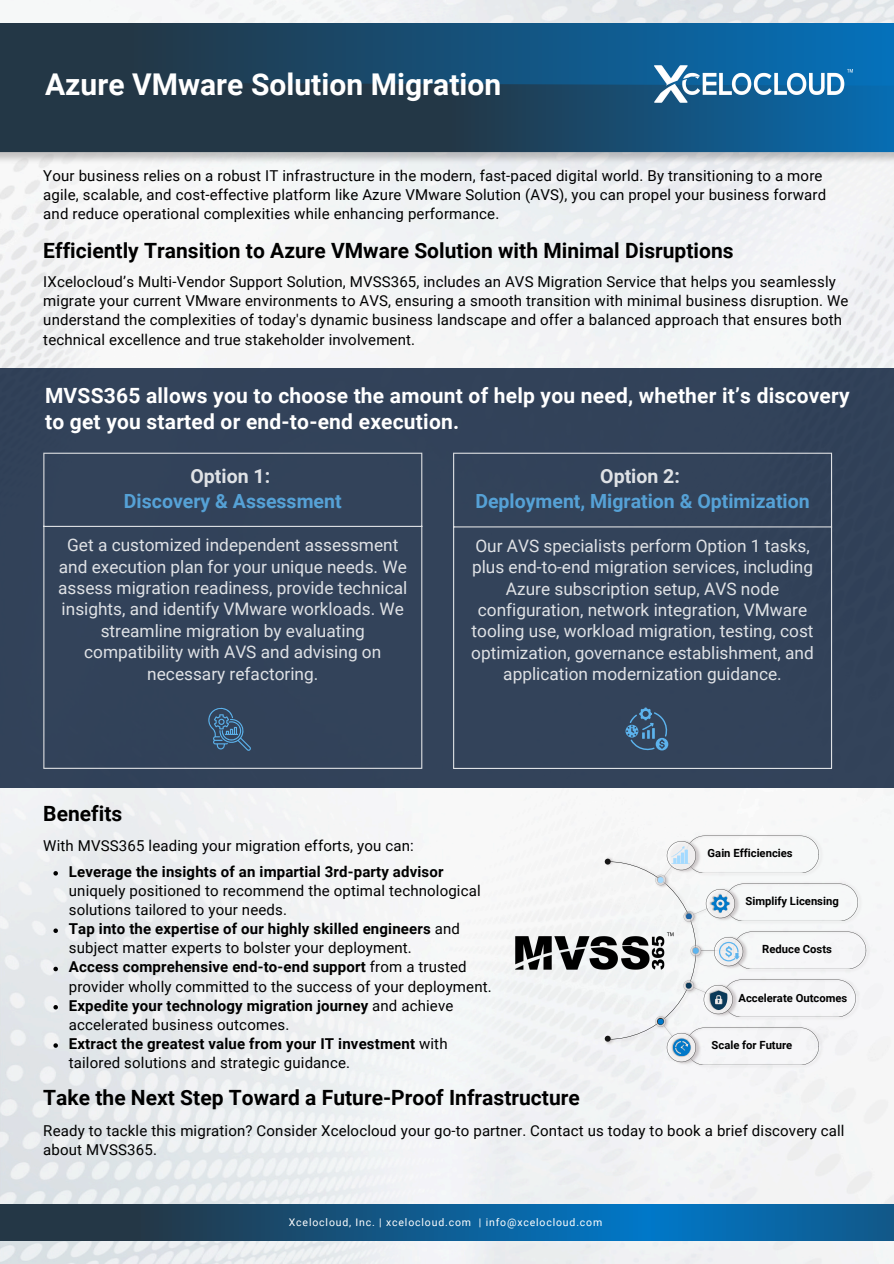
<style>
.page{position:relative;width:894px;height:1264px;background:#fff}
.page>*{position:absolute;margin:0;border:0;box-sizing:border-box;transform-origin:0 0}
.t1{font:700 30px "Roboto";color:#fff}
.t2{font:700 21px "Roboto";color:#000}
.t3{font:700 21px/25.8px "Roboto";letter-spacing:.01em;color:#fff}
.t4{font:700 19.5px "Roboto";color:#5cb3ed}
.t5{font:700 19.5px "Roboto";color:#fff}
.t6{font:17.25px/21.3px "Roboto";color:#fff;text-align:center}
.t7{font:15px/19.2px "Roboto";letter-spacing:.01em;color:#000}
.t8{font:700 15px/19.2px "Roboto";letter-spacing:.01em;color:#000}
.t9{font:700 11.25px "Roboto";color:#000}
.t10{font:10.5px "Roboto";letter-spacing:.08em;color:#fff}
.s1{font-weight:700}
.s2{font-weight:400}
</style>
<div class="page">
<img style="left:0;top:0;width:893px;height:1263px">
<div style="left:0;top:368px;width:893px;height:419px;background:#33435a"></div>
<svg style="left:0;top:1204px;width:893px;height:36px;background:#125786"></svg>
<svg style="left:53px;top:871px;width:5px;height:4px"></svg>
<svg style="left:53px;top:928px;width:5px;height:5px"></svg>
<svg style="left:53px;top:966px;width:5px;height:5px"></svg>
<svg style="left:53px;top:1005px;width:5px;height:4px"></svg>
<svg style="left:53px;top:1043px;width:5px;height:4px"></svg>
<hr style="left:43px;top:454px;width:1px;height:313px;background:#fff">
<hr style="left:421px;top:454px;width:1px;height:313px;background:#fff">
<hr style="left:43px;top:452px;width:379px;height:2px;background:#fff">
<hr style="left:43px;top:526px;width:379px;height:1px;background:#fff">
<hr style="left:43px;top:767px;width:379px;height:2px;background:#fff">
<hr style="left:453px;top:454px;width:1px;height:313px;background:#fff">
<hr style="left:830px;top:454px;width:1px;height:313px;background:#fff">
<hr style="left:453px;top:452px;width:378px;height:2px;background:#fff">
<hr style="left:453px;top:526px;width:378px;height:1px;background:#fff">
<hr style="left:453px;top:767px;width:378px;height:2px;background:#fff">
<svg style="left:208px;top:707px;width:43px;height:43px"></svg>
<svg style="left:625px;top:707px;width:43px;height:44px"></svg>
<img style="left:684px;top:832px;width:140px;height:3px">
<img style="left:865px;top:928px;width:6px;height:45px">
<img style="left:684px;top:1065px;width:140px;height:4px">
<img style="left:666px;top:1065px;width:36px;height:1px">
<svg style="left:604px;top:835px;width:261px;height:230px"></svg>
<img style="left:0;top:152px;width:893px;height:14px">
<svg style="left:0;top:23px;width:893px;height:59px;background:#164e74"></svg>
<svg style="left:0;top:82px;width:893px;height:70px;background:#1c425d"></svg>
<img style="left:515px;top:930px;width:158px;height:41px">
<img style="left:652px;top:65px;width:202px;height:39px">
<h2 class="t1" style="left:45px;top:67px;width:457px">Azure VMware Solution Migration</h2>
<p class="t7" style="left:43px;top:166px;width:784px">Your business relies on a robust IT infrastructure in the modern, fast-paced digital world. By transitioning to a more agile, scalable, and cost-effective platform like Azure VMware Solution (AVS), you can propel your business forward and reduce operational complexities while enhancing performance.</p>
<p class="t2" style="left:43px;top:238px;width:691px">Efficiently Transition to Azure VMware Solution with Minimal Disruptions</p>
<p class="t7" style="left:43px;top:272px;width:806px">IXcelocloud’s Multi-Vendor Support Solution, MVSS365, includes an AVS Migration Service that helps you seamlessly migrate your current VMware environments to AVS, ensuring a smooth transition with minimal business disruption. We understand the complexities of today's dynamic business landscape and offer a balanced approach that ensures both technical excellence and true stakeholder involvement.</p>
<p class="t3" style="left:45px;top:383px;width:805px">MVSS365 allows you to choose the amount of help you need, whether it’s discovery to get you started or end-to-end execution.</p>
<h3 class="t5" style="left:190px;top:465px;width:81px">Option 1:</h3>
<h3 class="t4" style="left:124px;top:490px;width:219px">Discovery &amp; Assessment</h3>
<p class="t6" style="left:58px;top:534px;width:350px">Get a customized independent assessment and execution plan for your unique needs. We assess migration readiness, provide technical insights, and identify VMware workloads. We streamline migration by evaluating compatibility with AVS and advising on necessary refactoring.</p>
<h3 class="t5" style="left:600px;top:465px;width:81px">Option 2:</h3>
<h3 class="t4" style="left:475px;top:490px;width:336px">Deployment, Migration &amp; Optimization</h3>
<p class="t6" style="left:471px;top:535px;width:344px">Our AVS specialists perform Option 1 tasks, plus end-to-end migration services, including Azure subscription setup, AVS node configuration, network integration, VMware tooling use, workload migration, testing, cost optimization, governance establishment, and application modernization guidance.</p>
<p class="t2" style="left:43px;top:801px;width:80px">Benefits</p>
<p class="t7" style="left:43px;top:836px;width:372px">With MVSS365 leading your migration efforts, you can:</p>
<p class="t7" style="left:69px;top:862px;width:413px"><span class="s1">Leverage the insights of an impartial 3rd-party advisor </span>uniquely positioned to recommend the optimal technological solutions tailored to your needs.</p>
<h1 class="t7" style="left:69px;top:919px;width:392px"><span class="s1">Tap into the expertise of our highly skilled engineers</span> and subject matter experts to bolster your deployment.</h1>
<h3 class="t7" style="left:69px;top:957px;width:424px"><span class="s1">Access comprehensive end-to-end support</span> from a trusted provider wholly committed to the success of your deployment.</h3>
<h2 class="t8" style="left:69px;top:995px;width:386px">Expedite your technology migration journey <span class="s2">and achieve accelerated business outcomes.</span></h2>
<h3 class="t8" style="left:69px;top:1034px;width:380px">Extract the greatest value from your IT investment <span class="s2">with tailored solutions and strategic guidance.</span></h3>
<h2 class="t2" style="left:43px;top:1085px;width:538px">Take the Next Step Toward a Future-Proof Infrastructure</h2>
<p class="t7" style="left:43px;top:1121px;width:802px">Ready to tackle this migration? Consider Xcelocloud your go-to partner. Contact us today to book a brief discovery call about MVSS365.</p>
<p class="t9" style="left:707px;top:846px;width:87px">Gain Efficiencies</p>
<p class="t9" style="left:745px;top:894px;width:95px">Simplify Licensing</p>
<p class="t9" style="left:762px;top:943px;width:71px">Reduce Costs</p>
<p class="t9" style="left:738px;top:991px;width:110px">Accelerate Outcomes</p>
<p class="t9" style="left:711px;top:1038px;width:82px">Scale for Future</p>
<p class="t10" style="left:289px;top:1216px;width:315px">Xcelocloud, Inc. | xcelocloud.com | info@xcelocloud.com</p>
</div>
